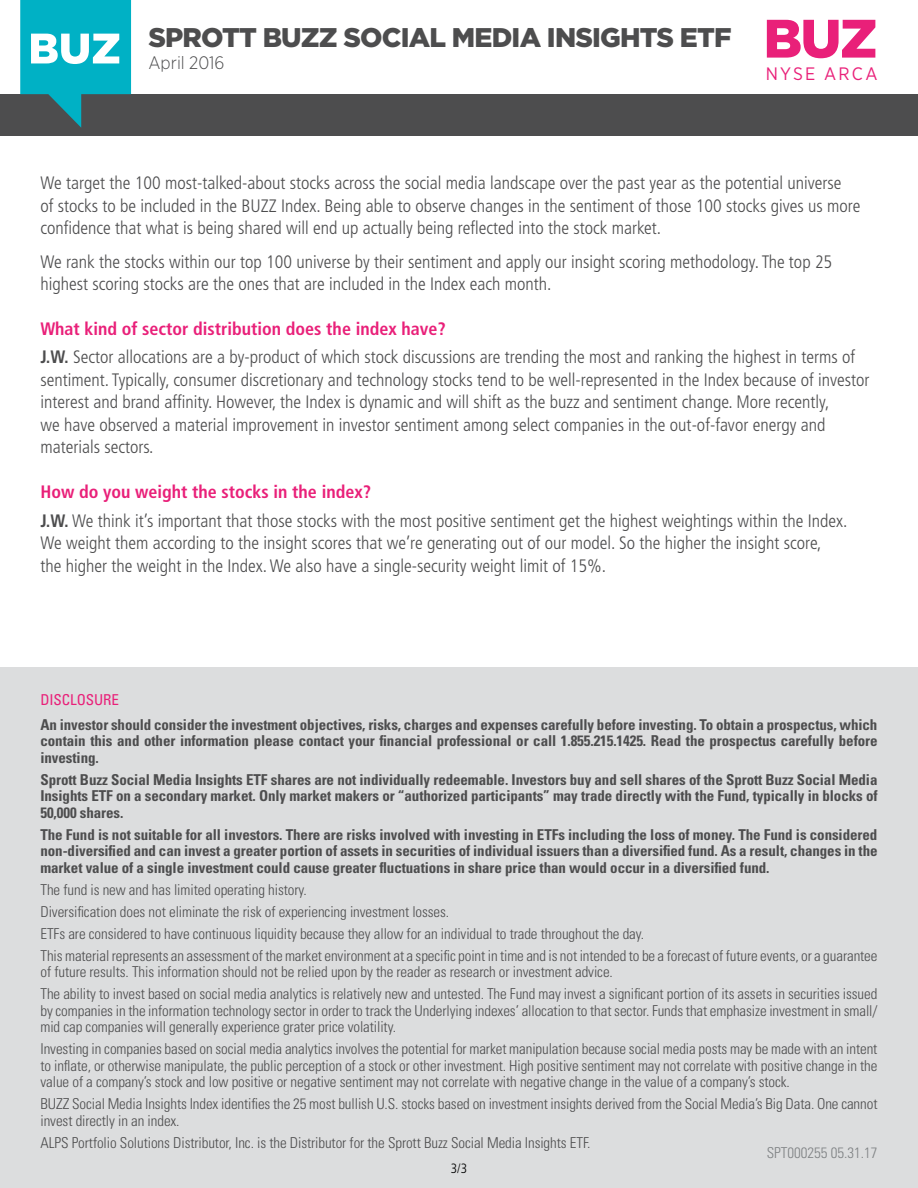
<style>
.page{position:relative;width:918px;height:1188px;background:#fff}
.page>*{position:absolute;margin:0;border:0;box-sizing:border-box;transform-origin:0 0}
.t1{font:900 54px "Gotham";color:#e92079}
.t2{font:900 27px "Gotham";letter-spacing:-.03em;color:#4d4d4e}
.t3{font:300 condensed 18px/22.5px "Frutiger LT Std";color:#4d4d4e}
.t4{font:300 18px "Gotham Narrow";color:#4d4d4e}
.t5{font:18px "Gotham Narrow";letter-spacing:.125em;color:#e92079}
.t6{font:300 condensed 15px/22px "Univers LT Std";letter-spacing:-.005em;color:#4d4d4e}
.t7{font:700 condensed 15px/16.5px "Univers LT Std";letter-spacing:-.005em;color:#4d4d4e;text-align:justify}
.t8{font:300 condensed 15px "Univers LT Std";color:#7f8284}
.t9{font:condensed 15px "Univers LT Std";letter-spacing:-.005em;color:#e92079}
.t10{font:300 condensed 13.5px "Frutiger LT Std";color:#000}
.s1{font-weight:700;color:#e92079}
.s2{font-weight:700}
</style>
<div class="page">
<div style="left:0;top:94px;width:918px;height:42px;background:#4d4d4e"></div>
<div style="left:0;top:667px;width:918px;height:521px;background:#dcddde"></div>
<svg style="left:20px;top:0;width:111px;height:128px"></svg>
<h2 class="t2" style="left:148px;top:19px;width:585px">SPROTT BUZZ SOCIAL MEDIA INSIGHTS ETF</h2>
<p class="t4" style="left:148px;top:52px;width:77px">April 2016</p>
<h1 class="t1" style="left:764px;top:1px;width:74px">BUZ</h1>
<p class="t5" style="left:766px;top:63px;width:113px">NYSE ARCA</p>
<p class="t3" style="left:40px;top:172px;width:821px">We target the 100 most-talked-about stocks across the social media landscape over the past year as the potential universe<br>of stocks to be included in the BUZZ Index. Being able to observe changes in the sentiment of those 100 stocks gives us more confidence that what is being shared will end up actually being reflected into the stock market.</p>
<p class="t3" style="left:40px;top:251px;width:793px">We rank the stocks within our top 100 universe by their sentiment and apply our insight scoring methodology. The top 25 highest scoring stocks are the ones that are included in the Index each month.</p>
<p class="t3" style="left:40px;top:315px;width:816px;line-height:28.2px"><span class="s1">What kind of sector distribution does the index have?<br></span><span class="s2">J.W.</span> Sector allocations are a by-product of which stock discussions are trending the most and ranking the highest in terms of</p>
<p class="t3" style="left:40px;top:369px;width:830px">sentiment. Typically, consumer discretionary and technology stocks tend to be well-represented in the Index because of investor interest and brand affinity. However, the Index is dynamic and will shift as the buzz and sentiment change. More recently,<br>we have observed a material improvement in investor sentiment among select companies in the out-of-favor energy and materials sectors.</p>
<p class="t3" style="left:40px;top:478px;width:809px;line-height:28.2px"><span class="s1">How do you weight the stocks in the index?<br></span><span class="s2">J.W.</span> We think it’s important that those stocks with the most positive sentiment get the highest weightings within the Index.</p>
<p class="t3" style="left:40px;top:532px;width:783px">We weight them according to the insight scores that we’re generating out of our model. So the higher the insight score, the higher the weight in the Index. We also have a single-security weight limit of 15%.</p>
<p class="t9" style="left:40px;top:690px;width:80px">DISCLOSURE</p>
<p class="t7" style="left:40px;top:716px;width:839px">An investor should consider the investment objectives, risks, charges and expenses carefully before investing. To obtain a prospectus, which contain this and other information please contact your financial professional or call 1.855.215.1425. Read the prospectus carefully before investing.</p>
<p class="t7" style="left:40px;top:771px;width:839px">Sprott Buzz Social Media Insights ETF shares are not individually redeemable. Investors buy and sell shares of the Sprott Buzz Social Media Insights ETF on a secondary market. Only market makers or “authorized participants” may trade directly with the Fund, typically in blocks of 50,000 shares.</p>
<p class="t7" style="left:40px;top:826px;width:839px">The Fund is not suitable for all investors. There are risks involved with investing in ETFs including the loss of money. The Fund is considered non-diversified and can invest a greater portion of assets in securities of individual issuers than a diversified fund. As a result, changes in the market value of a single investment could cause greater fluctuations in share price than would occur in a diversified fund.</p>
<p class="t6" style="left:40px;top:878px;width:839px">The fund is new and has limited operating history.<br>Diversification does not eliminate the risk of experiencing investment losses.<br>ETFs are considered to have continuous liquidity because they allow for an individual to trade throughout the day.<br>This material represents an assessment of the market environment at a specific point in time and is not intended to be a forecast of future events, or a guarantee</p>
<p class="t6" style="left:40px;top:961px;width:838px">of future results. This information should not be relied upon by the reader as research or investment advice.<br>The ability to invest based on social media analytics is relatively new and untested. The Fund may invest a significant portion of its assets in securities issued</p>
<p class="t6" style="left:40px;top:1002px;width:838px;line-height:16.5px">by companies in the information technology sector in order to track the Underlying indexes’ allocation to that sector. Funds that emphasize investment in small/ mid cap companies will generally experience grater price volatility.</p>
<p class="t6" style="left:40px;top:1041px;width:838px;line-height:16.5px;text-align:justify">Investing in companies based on social media analytics involves the potential for market manipulation because social media posts may be made with an intent to inflate, or otherwise manipulate, the public perception of a stock or other investment. High positive sentiment may not correlate with positive change in the value of a company’s stock and low positive or negative sentiment may not correlate with negative change in the value of a company’s stock.</p>
<p class="t6" style="left:40px;top:1096px;width:839px;line-height:16.5px">BUZZ Social Media Insights Index identifies the 25 most bullish U.S. stocks based on investment insights derived from the Social Media’s Big Data. One cannot invest directly in an index.</p>
<p class="t6" style="left:40px;top:1131px;width:552px">ALPS Portfolio Solutions Distributor, Inc. is the Distributor for the Sprott Buzz Social Media Insights ETF.</p>
<p class="t8" style="left:767px;top:1144px;width:112px">SPT000255 05.31.17</p>
<p class="t10" style="left:451px;top:1160px;width:18px">3/3</p>
</div>
